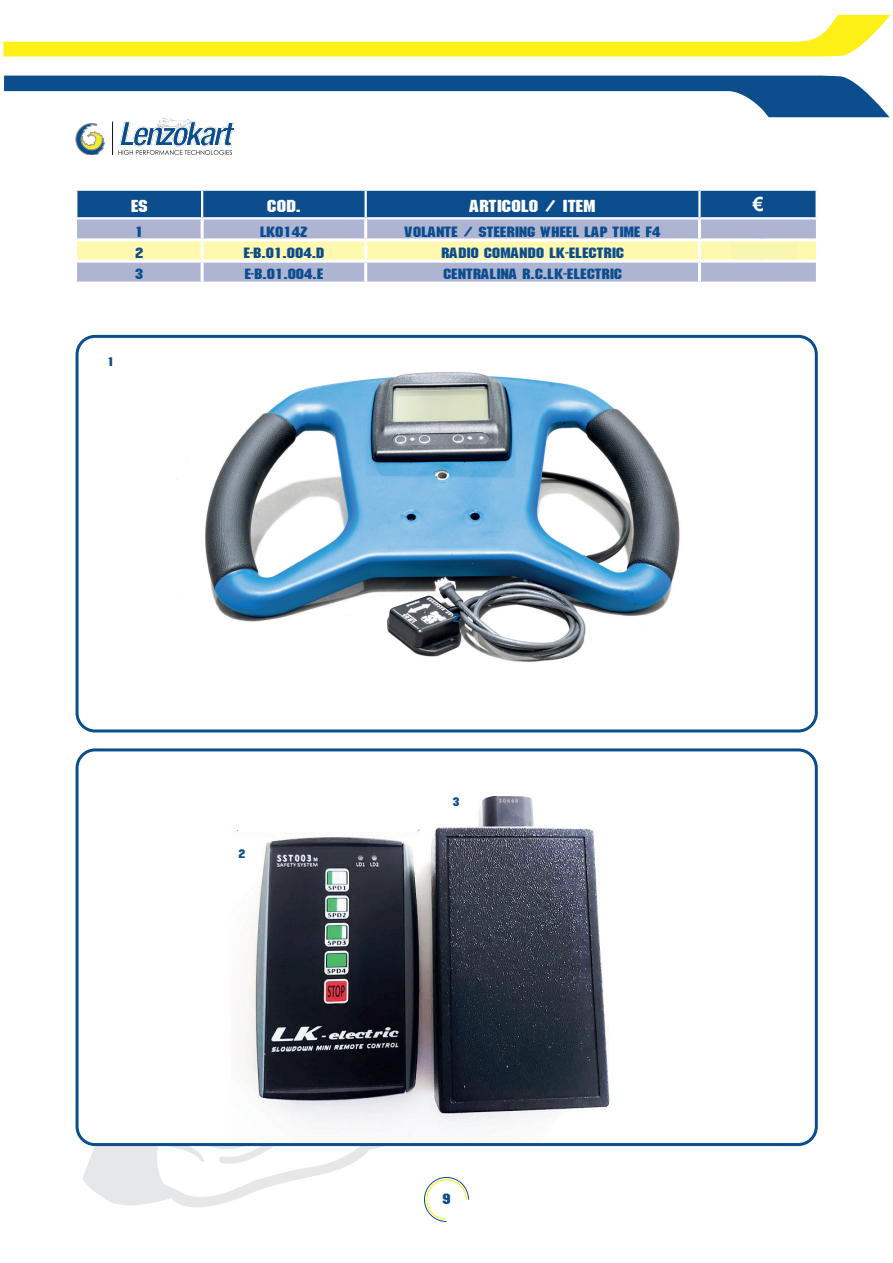
<style>
.page{position:relative;width:893px;height:1263px;background:#fff}
.page>*{position:absolute;margin:0;border:0;box-sizing:border-box;transform-origin:0 0}
.t1{font:21px "ATROX";color:#fff}
.t2{font:700 19.5px "Arial";color:#fff}
.t3{font:18px "ATROX";color:#0b4d8d}
.t4{font:15px "ATROX";color:#0b4d8d}
</style>
<div class="page">
<svg style="left:75px;top:846px;width:739px;height:362px"></svg>
<svg style="left:3px;top:15px;width:887px;height:42px"></svg>
<svg style="left:424px;top:1176px;width:45px;height:46px"></svg>
<img style="left:187px;top:372px;width:493px;height:290px">
<div style="left:76px;top:335px;width:742px;height:397px;border:3px solid #0b4d8d;border-radius:18px"></div>
<svg style="left:4px;top:76px;width:885px;height:79px"></svg>
<svg style="left:76px;top:191px;width:741px;height:91px;background:#8ba2b4"></svg>
<hr style="left:201px;top:219px;width:3px;height:19px;background:#fff">
<hr style="left:364px;top:219px;width:3px;height:19px;background:#fff">
<hr style="left:698px;top:219px;width:3px;height:19px;background:#fff">
<hr style="left:77px;top:238px;width:125px;height:3px;background:#fff">
<hr style="left:202px;top:238px;width:164px;height:3px;background:#fff">
<hr style="left:201px;top:241px;width:3px;height:19px;background:#fff">
<hr style="left:366px;top:238px;width:333px;height:3px;background:#fff">
<hr style="left:364px;top:241px;width:3px;height:19px;background:#fff">
<hr style="left:699px;top:238px;width:117px;height:3px;background:#fff">
<hr style="left:698px;top:241px;width:3px;height:19px;background:#fff">
<hr style="left:77px;top:260px;width:125px;height:3px;background:#fff">
<hr style="left:202px;top:260px;width:164px;height:3px;background:#fff">
<hr style="left:201px;top:263px;width:3px;height:19px;background:#fff">
<hr style="left:366px;top:260px;width:333px;height:3px;background:#fff">
<hr style="left:364px;top:263px;width:3px;height:19px;background:#fff">
<hr style="left:699px;top:260px;width:117px;height:3px;background:#fff">
<hr style="left:698px;top:263px;width:3px;height:19px;background:#fff">
<hr style="left:75px;top:191px;width:2px;height:26px;background:#fff">
<hr style="left:201px;top:191px;width:2px;height:26px;background:#fff">
<hr style="left:365px;top:191px;width:2px;height:26px;background:#fff">
<hr style="left:698px;top:191px;width:3px;height:26px;background:#fff">
<hr style="left:815px;top:191px;width:3px;height:26px;background:#fff">
<hr style="left:75px;top:217px;width:127px;height:2px;background:#fff">
<hr style="left:202px;top:217px;width:164px;height:2px;background:#fff">
<hr style="left:366px;top:217px;width:333px;height:2px;background:#fff">
<hr style="left:699px;top:217px;width:119px;height:2px;background:#fff">
<div style="left:77px;top:750px;width:739px;height:394px;background:#fff;border-radius:18px"></div>
<img style="left:239px;top:833px;width:371px;height:304px">
<div style="left:76px;top:748px;width:742px;height:398px;border:3px solid #0b4d8d;border-radius:18px"></div>
<svg style="left:236px;top:796px;width:358px;height:37px"></svg>
<div style="left:731px;top:243px;width:65px;height:16px;background:#f9f6af"></div>
<div style="left:727px;top:222px;width:66px;height:16px;background:#aeb4d1"></div>
<div style="left:728px;top:265px;width:65px;height:16px;background:#aeb4d1"></div>
<p class="t1" style="left:131px;top:196px;width:19px">es</p>
<p class="t1" style="left:267px;top:196px;width:35px">cod.</p>
<p class="t1" style="left:469px;top:196px;width:128px">articolo / ITEM</p>
<p class="t2" style="left:753px;top:190px;width:12px">€</p>
<p class="t3" style="left:135px;top:222px;width:10px">1</p>
<p class="t3" style="left:260px;top:222px;width:50px">LK014z</p>
<p class="t3" style="left:405px;top:222px;width:257px">volante / steering wheel lap time f4</p>
<p class="t3" style="left:135px;top:243px;width:10px">2</p>
<p class="t3" style="left:243px;top:243px;width:82px">e-b.01.004.d</p>
<p class="t3" style="left:441px;top:243px;width:184px">radio comando lk-electric</p>
<p class="t3" style="left:135px;top:265px;width:10px">3</p>
<p class="t3" style="left:244px;top:265px;width:81px">e-b.01.004.e</p>
<p class="t3" style="left:443px;top:265px;width:180px">centralina r.c.lk-electric</p>
<p class="t4" style="left:108px;top:354px;width:8px">1</p>
<p class="t4" style="left:238px;top:846px;width:8px">2</p>
<p class="t4" style="left:453px;top:610px;width:8px">2</p>
<p class="t4" style="left:453px;top:794px;width:8px">3</p>
<p class="t3" style="left:442px;top:1190px;width:10px">9</p>
</div>
